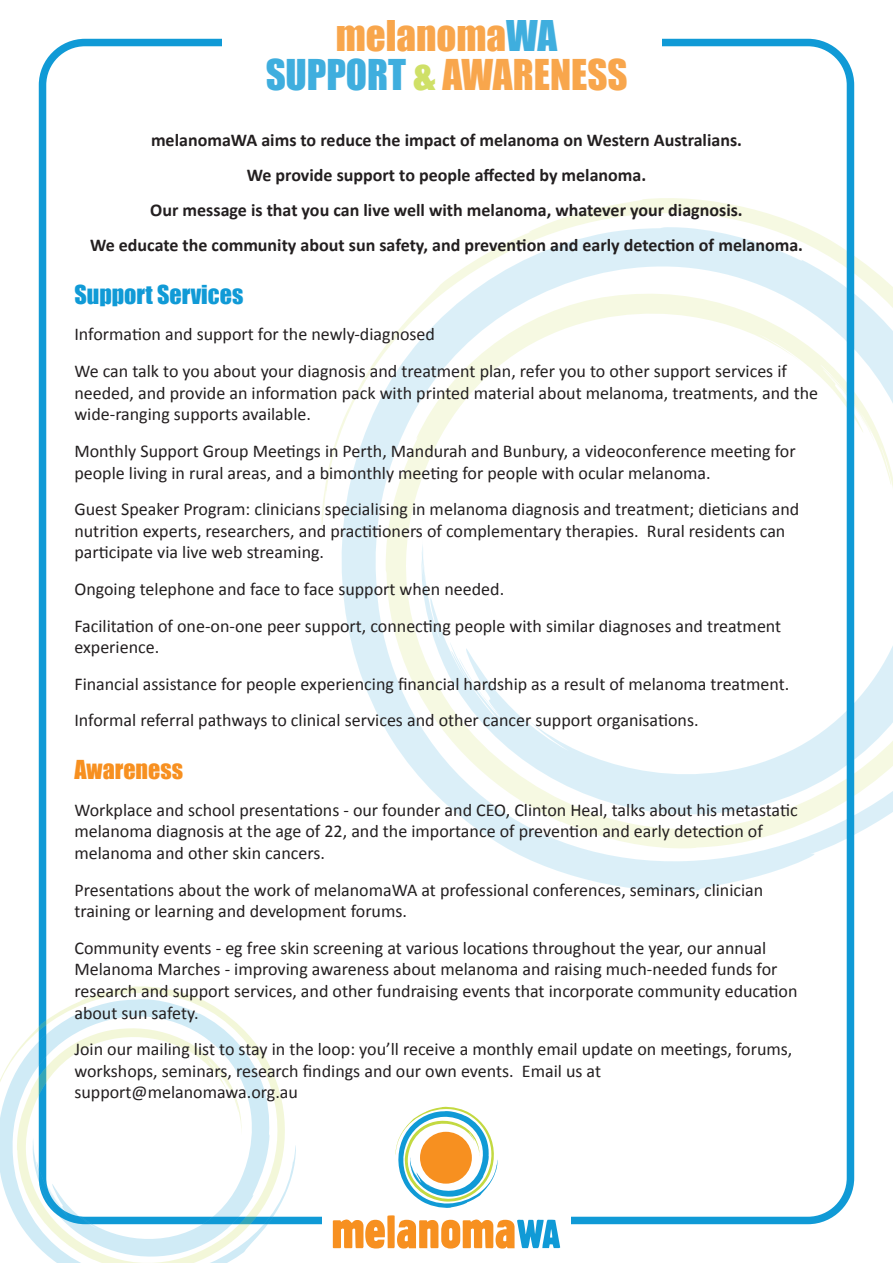
<style>
.page{position:relative;width:893px;height:1263px;background:#fff}
.page>*{position:absolute;margin:0;border:0;box-sizing:border-box;transform-origin:0 0}
.t1{font:39px/39px "Impact";color:#f79020;text-align:center}
.t2{font:24px "Impact";color:#109ad6}
.t3{font:24px "Impact";color:#f79020}
.t4{font:18px/21.6px "Calibri";color:#231f20}
.t5{font:700 18px/35.1px "Calibri";color:#231f20;text-align:center}
.s1{color:#109ad6}
.s2{color:#c3d941}
</style>
<div class="page">
<svg style="left:507px;top:848px;width:348px;height:43px"></svg>
<svg style="left:321px;top:198px;width:572px;height:650px"></svg>
<div style="left:39px;top:39px;width:815px;height:1185px;border:8px solid #109ad6;border-radius:43px"></div>
<div style="left:222px;top:0;width:440px;height:113px;background:#fff"></div>
<svg style="left:0;top:986px;width:291px;height:277px"></svg>
<div style="left:322px;top:1192px;width:249px;height:71px;background:#fff"></div>
<svg style="left:395px;top:1106px;width:103px;height:102px"></svg>
<svg style="left:333px;top:1215px;width:227px;height:33px"></svg>
<h1 class="t1" style="left:265px;top:15px;width:364px">melanoma<span class="s1">WA<br>SUPPORT</span> <span class="s2">&amp;</span> AWARENESS</h1>
<p class="t5" style="left:90px;top:122px;width:714px">melanomaWA aims to reduce the impact of melanoma on Western Australians.<br>We provide support to people affected by melanoma.<br>Our message is that you can live well with melanoma, whatever your diagnosis.<br>We educate the community about sun safety, and prevention and early detection of melanoma.</p>
<h2 class="t2" style="left:74px;top:276px;width:170px">Support Services</h2>
<p class="t4" style="left:74px;top:316px;width:714px;line-height:36.6px">Information and support for the newly-diagnosed<br>We can talk to you about your diagnosis and treatment plan, refer you to other support services if</p>
<p class="t4" style="left:74px;top:382px;width:745px">needed, and provide an information pack with printed material about melanoma, treatments, and the wide-ranging supports available.</p>
<p class="t4" style="left:74px;top:440px;width:723px">Monthly Support Group Meetings in Perth, Mandurah and Bunbury, a videoconference meeting for people living in rural areas, and a bimonthly meeting for people with ocular melanoma.</p>
<p class="t4" style="left:74px;top:498px;width:726px">Guest Speaker Program: clinicians specialising in melanoma diagnosis and treatment; dieticians and nutrition experts, researchers, and practitioners of complementary therapies. Rural residents can participate via live web streaming.</p>
<p class="t4" style="left:74px;top:571px;width:708px;line-height:36.6px">Ongoing telephone and face to face support when needed.<br>Facilitation of one-on-one peer support, connecting people with similar diagnoses and treatment</p>
<p class="t4" style="left:74px;top:629px;width:716px;line-height:36.6px">experience.<br>Financial assistance for people experiencing financial hardship as a result of melanoma treatment.<br>Informal referral pathways to clinical services and other cancer support organisations.</p>
<h2 class="t3" style="left:74px;top:751px;width:110px">Awareness</h2>
<p class="t4" style="left:74px;top:799px;width:725px">Workplace and school presentations - our founder and CEO, Clinton Heal, talks about his metastatic melanoma diagnosis at the age of 22, and the importance of prevention and early detection of melanoma and other skin cancers.</p>
<p class="t4" style="left:74px;top:879px;width:690px">Presentations about the work of melanomaWA at professional conferences, seminars, clinician training or learning and development forums.</p>
<p class="t4" style="left:74px;top:937px;width:725px">Community events - eg free skin screening at various locations throughout the year, our annual Melanoma Marches - improving awareness about melanoma and raising much-needed funds for research and support services, and other fundraising events that incorporate community education about sun safety.</p>
<p class="t4" style="left:74px;top:1038px;width:719px">Join our mailing list to stay in the loop: you’ll receive a monthly email update on meetings, forums, workshops, seminars, research findings and our own events. Email us at support@melanomawa.org.au</p>
</div>
